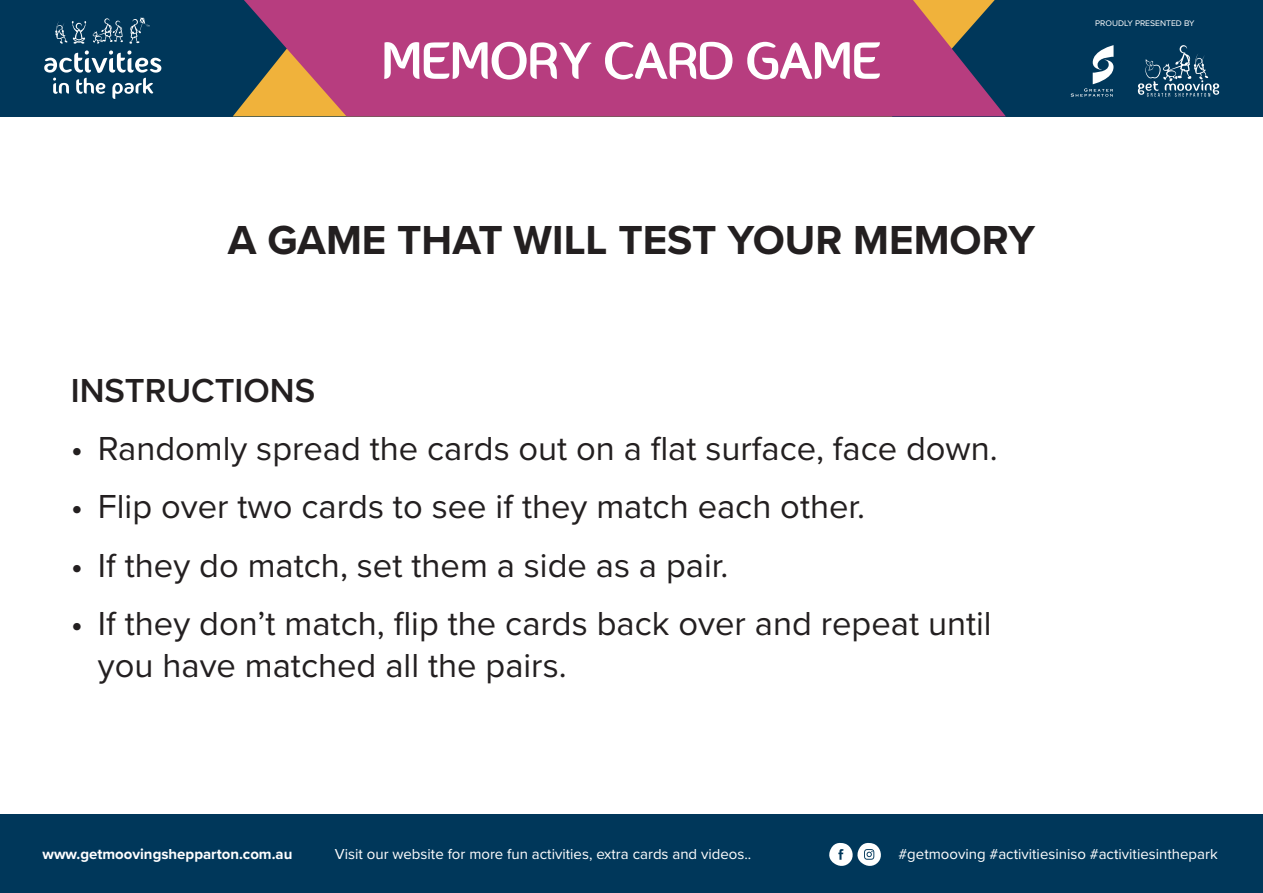
<style>
.page{position:relative;width:1263px;height:893px;background:#fff}
.page>*{position:absolute;margin:0;border:0;box-sizing:border-box;transform-origin:0 0}
.t1{font:52.5px "Fontastique";color:#fff}
.t2{font:700 42px "Proxima Nova";color:#231f20}
.t3{font:34.5px/41.4px "Proxima Nova";color:#231f20}
.t4{font:600 34.5px "Proxima Nova";color:#231f20}
.t5{font:15px "Proxima Nova";color:#fff}
.t6{font:700 15px "Proxima Nova";color:#fff}
.t7{font:8.4px "Proxima Nova";color:#fff}
</style>
<div class="page">
<div style="left:0;top:0;width:1263px;height:116px;background:#00375a"></div>
<svg style="left:239px;top:0;width:767px;height:116px;background:#ae4478"></svg>
<div style="left:0;top:814px;width:1263px;height:79px;background:#00375a"></div>
<svg style="left:44px;top:50px;width:117px;height:49px"></svg>
<svg style="left:93px;top:18px;width:30px;height:26px"></svg>
<svg style="left:129px;top:18px;width:21px;height:26px"></svg>
<svg style="left:55px;top:21px;width:31px;height:23px"></svg>
<svg style="left:1071px;top:45px;width:42px;height:52px"></svg>
<svg style="left:1138px;top:45px;width:81px;height:52px"></svg>
<svg style="left:829px;top:842px;width:52px;height:24px"></svg>
<h1 class="t1" style="left:382px;top:42px;width:500px">MEMORY CARD GAME</h1>
<p class="t2" style="left:228px;top:208px;width:809px">A GAME THAT WILL TEST YOUR MEMORY</p>
<p class="t4" style="left:71px;top:364px;width:246px">INSTRUCTIONS</p>
<p class="t3" style="left:71px;top:426px;width:928px">• Randomly spread the cards out on a flat surface, face down.</p>
<p class="t3" style="left:71px;top:485px;width:796px">• Flip over two cards to see if they match each other.</p>
<p class="t3" style="left:71px;top:543px;width:659px">• If they do match, set them a side as a pair.</p>
<p class="t3" style="left:98px;top:601px;width:895px;text-indent:-27px">• If they don’t match, flip the cards back over and repeat until you have matched all the pairs.</p>
<p class="t7" style="left:1095px;top:17px;width:101px">PROUDLY PRESENTED BY</p>
<p class="t6" style="left:43px;top:843px;width:251px">www.getmoovingshepparton.com.au</p>
<p class="t5" style="left:335px;top:843px;width:418px">Visit our website for more fun activities, extra cards and videos..</p>
<p class="t5" style="left:898px;top:843px;width:321px">#getmooving #activitiesiniso #activitiesinthepark</p>
</div>
